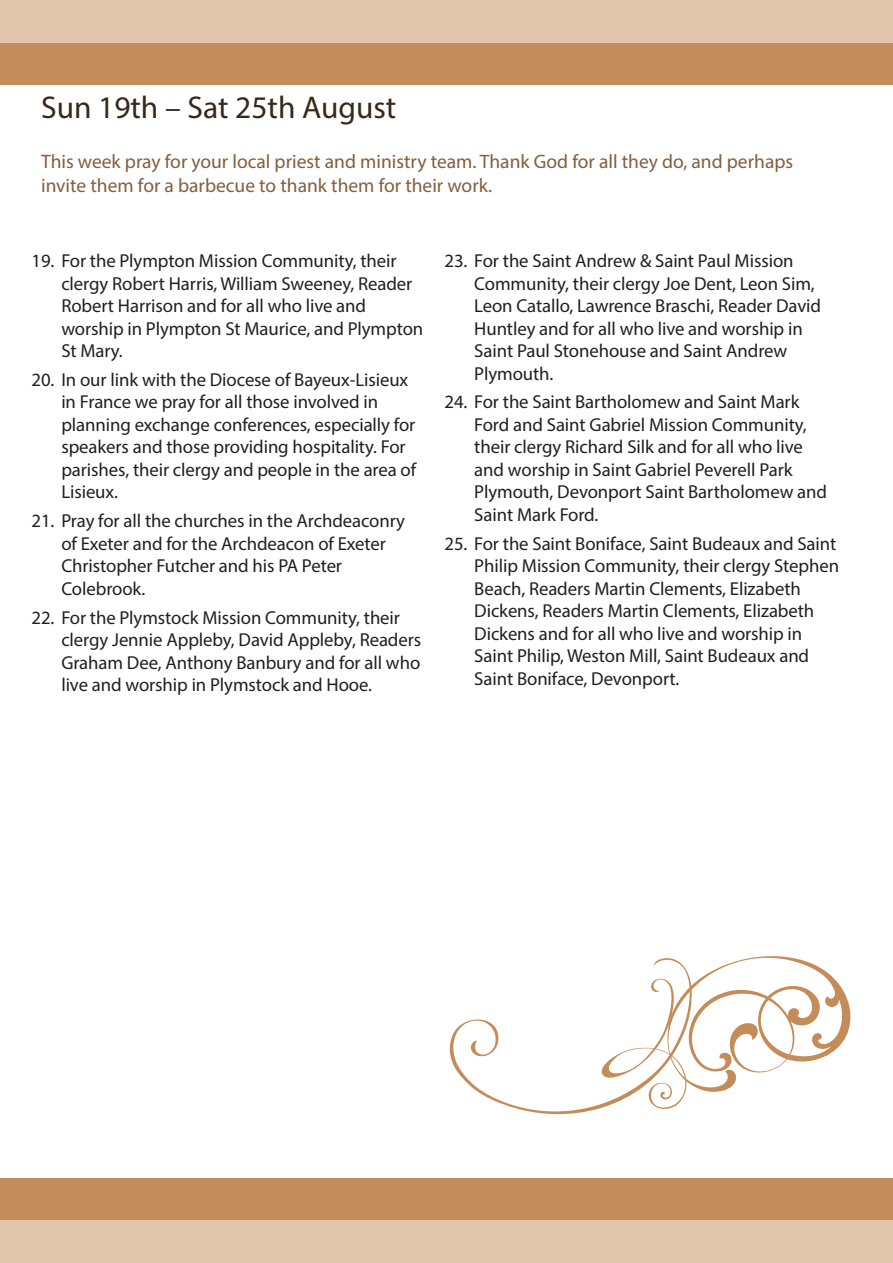
<style>
.page{position:relative;width:893px;height:1263px;background:#fff}
.page>*{position:absolute;margin:0;border:0;box-sizing:border-box;transform-origin:0 0}
.DateHeading{font:31.5px "Myriad Pro";color:#37281a}
.WeekDescriptor{font:19.5px/23.4px "Myriad Pro";color:#845e3d}
.t1{font:18.75px/22.5px "Myriad Pro";letter-spacing:-.005em;color:#231f20}
</style>
<div class="page">
<div style="left:0;top:43px;width:893px;height:42px;background:#c48c5a"></div>
<div style="left:0;top:0;width:893px;height:43px;background:#e1c5ad"></div>
<div style="left:0;top:1178px;width:893px;height:42px;background:#c48c5a"></div>
<div style="left:0;top:1220px;width:893px;height:43px;background:#e1c5ad"></div>
<svg style="left:449px;top:956px;width:402px;height:159px"></svg>
<svg style="left:607px;top:992px;width:83px;height:85px"></svg>
<svg style="left:760px;top:987px;width:53px;height:67px"></svg>
<p class="DateHeading" style="left:41px;top:88px;width:357px">Sun 19th – Sat 25th August</p>
<p class="WeekDescriptor" style="left:41px;top:150px;width:754px">This week pray for your local priest and ministry team. Thank God for all they do, and perhaps invite them for a barbecue to thank them for their work.</p>
<p class="t1" style="left:61px;top:249px;width:363px;text-indent:-30px">19. For the Plympton Mission Community, their clergy Robert Harris, William Sweeney, Reader Robert Harrison and for all who live and worship in Plympton St Maurice, and Plympton St Mary.</p>
<p class="t1" style="left:61px;top:368px;width:356px;text-indent:-30px">20. In our link with the Diocese of Bayeux-Lisieux in France we pray for all those involved in planning exchange conferences, especially for speakers and those providing hospitality. For parishes, their clergy and people in the area of Lisieux.</p>
<p class="t1" style="left:61px;top:509px;width:345px;text-indent:-30px">21. Pray for all the churches in the Archdeaconry of Exeter and for the Archdeacon of Exeter Christopher Futcher and his PA Peter Colebrook.</p>
<p class="t1" style="left:61px;top:606px;width:361px;text-indent:-30px">22. For the Plymstock Mission Community, their clergy Jennie Appleby, David Appleby, Readers Graham Dee, Anthony Banbury and for all who live and worship in Plymstock and Hooe.</p>
<p class="t1" style="left:474px;top:249px;width:348px;text-indent:-30px">23. For the Saint Andrew &amp; Saint Paul Mission Community, their clergy Joe Dent, Leon Sim, Leon Catallo, Lawrence Braschi, Reader David Huntley and for all who live and worship in Saint Paul Stonehouse and Saint Andrew Plymouth.</p>
<p class="t1" style="left:474px;top:391px;width:354px;text-indent:-30px">24. For the Saint Bartholomew and Saint Mark Ford and Saint Gabriel Mission Community, their clergy Richard Silk and for all who live and worship in Saint Gabriel Peverell Park Plymouth, Devonport Saint Bartholomew and Saint Mark Ford.</p>
<p class="t1" style="left:474px;top:532px;width:366px;text-indent:-30px">25. For the Saint Boniface, Saint Budeaux and Saint Philip Mission Community, their clergy Stephen Beach, Readers Martin Clements, Elizabeth Dickens, Readers Martin Clements, Elizabeth Dickens and for all who live and worship in Saint Philip, Weston Mill, Saint Budeaux and Saint Boniface, Devonport.</p>
</div>
